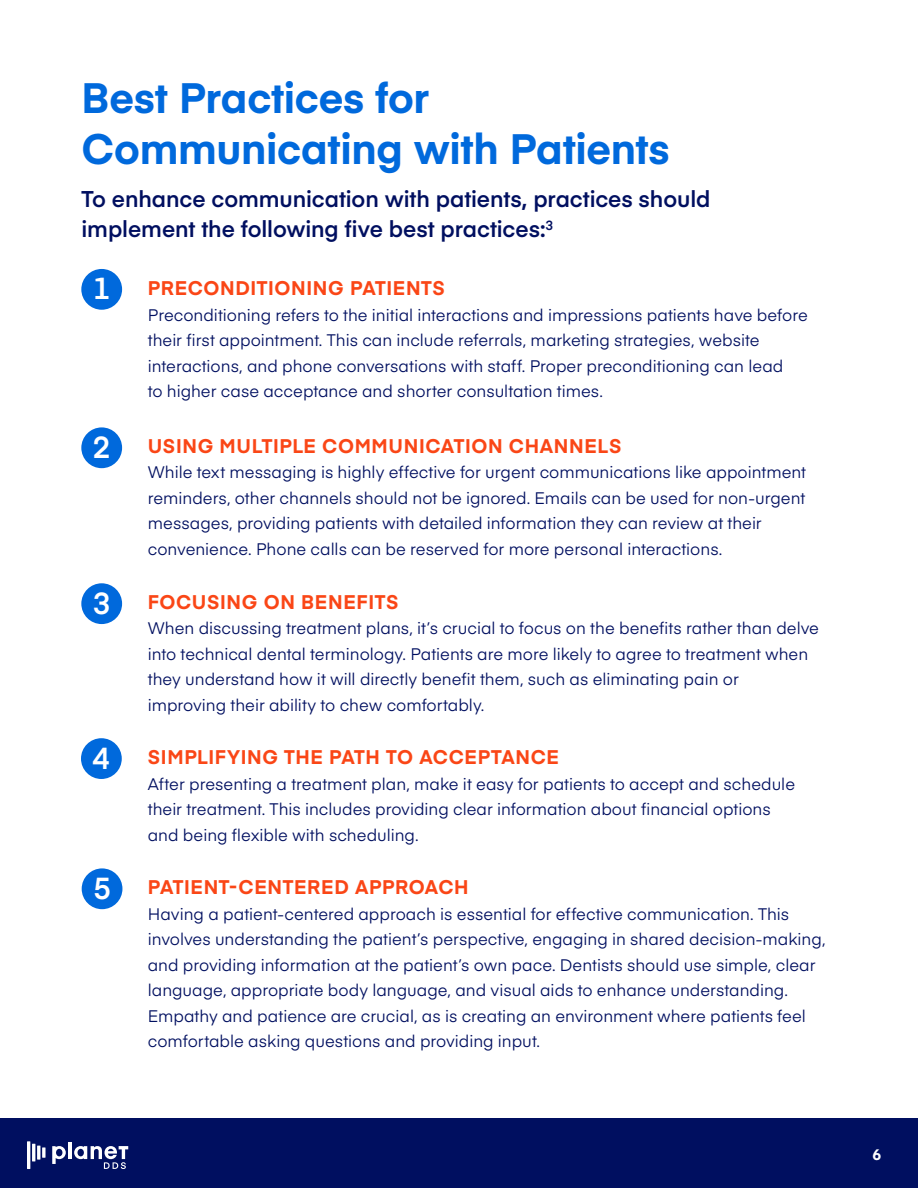
<style>
.page{position:relative;width:918px;height:1188px;background:#fff}
.page>*{position:absolute;margin:0;border:0;box-sizing:border-box;transform-origin:0 0}
.t1{font:700 42px/50.4px "Eina 03";letter-spacing:-.005em;color:#0069dc}
.t2{font:600 30px "Eina 03";color:#fff}
.t3{font:600 22.5px/30px "Eina 03";letter-spacing:-.005em;color:#000f60}
.t4{font:700 19.5px "Eina 03";letter-spacing:.035em;color:#fa4616}
.t5{font:16.5px/25.5px "Eina 03";color:#000f60}
.t6{font:700 15px "Eina 03";color:#fff}
</style>
<div class="page">
<div style="left:81px;top:269px;width:41px;height:41px;background:#0069dc;border-radius:50%"></div>
<div style="left:81px;top:427px;width:41px;height:41px;background:#0069dc;border-radius:50%"></div>
<div style="left:81px;top:583px;width:41px;height:41px;background:#0069dc;border-radius:50%"></div>
<div style="left:81px;top:738px;width:41px;height:41px;background:#0069dc;border-radius:50%"></div>
<div style="left:82px;top:868px;width:40px;height:41px;background:#0069dc;border-radius:50%"></div>
<div style="left:0;top:1119px;width:918px;height:69px;background:#000f60"></div>
<hr style="left:68px;top:1143px;width:4px;height:16px;background:#fff">
<svg style="left:52px;top:1146px;width:14px;height:18px"></svg>
<hr style="left:27px;top:1141px;width:3px;height:28px;background:#fff">
<hr style="left:32px;top:1144px;width:3px;height:17px;background:#fff">
<hr style="left:37px;top:1146px;width:3px;height:14px;background:#fff">
<svg style="left:42px;top:1147px;width:4px;height:11px"></svg>
<svg style="left:74px;top:1146px;width:54px;height:23px"></svg>
<h1 class="t1" style="left:82px;top:71px;width:590px">Best Practices for<br>Communicating with Patients</h1>
<h3 class="t3" style="left:82px;top:183px;width:631px">To enhance communication with patients, practices should implement the following five best practices:<sup>3</sup></h3>
<p class="t4" style="left:148px;top:274px;width:299px">PRECONDITIONING PATIENTS</p>
<p class="t5" style="left:148px;top:301px;width:662px">Preconditioning refers to the initial interactions and impressions patients have before their first appointment. This can include referrals, marketing strategies, website interactions, and phone conversations with staff. Proper preconditioning can lead<br>to higher case acceptance and shorter consultation times.</p>
<p class="t4" style="left:148px;top:432px;width:475px">USING MULTIPLE COMMUNICATION CHANNELS</p>
<p class="t5" style="left:148px;top:459px;width:660px">While text messaging is highly effective for urgent communications like appointment reminders, other channels should not be ignored. Emails can be used for non-urgent messages, providing patients with detailed information they can review at their convenience. Phone calls can be reserved for more personal interactions.</p>
<p class="t4" style="left:148px;top:587px;width:252px">FOCUSING ON BENEFITS</p>
<p class="t5" style="left:148px;top:614px;width:673px">When discussing treatment plans, it’s crucial to focus on the benefits rather than delve into technical dental terminology. Patients are more likely to agree to treatment when they understand how it will directly benefit them, such as eliminating pain or improving their ability to chew comfortably.</p>
<p class="t4" style="left:148px;top:743px;width:413px">SIMPLIFYING THE PATH TO ACCEPTANCE</p>
<p class="t5" style="left:148px;top:770px;width:649px">After presenting a treatment plan, make it easy for patients to accept and schedule their treatment. This includes providing clear information about financial options and being flexible with scheduling.</p>
<p class="t4" style="left:148px;top:873px;width:322px">PATIENT-CENTERED APPROACH</p>
<p class="t5" style="left:148px;top:900px;width:679px">Having a patient-centered approach is essential for effective communication. This involves understanding the patient’s perspective, engaging in shared decision-making, and providing information at the patient’s own pace. Dentists should use simple, clear language, appropriate body language, and visual aids to enhance understanding.<br>Empathy and patience are crucial, as is creating an environment where patients feel comfortable asking questions and providing input.</p>
<h2 class="t2" style="left:93px;top:266px;width:19px">1</h2>
<h2 class="t2" style="left:93px;top:425px;width:19px">2</h2>
<h2 class="t2" style="left:93px;top:581px;width:19px">3</h2>
<h2 class="t2" style="left:93px;top:736px;width:19px">4</h2>
<h2 class="t2" style="left:93px;top:866px;width:19px">5</h2>
<p class="t6" style="left:873px;top:1144px;width:10px">6</p>
</div>
